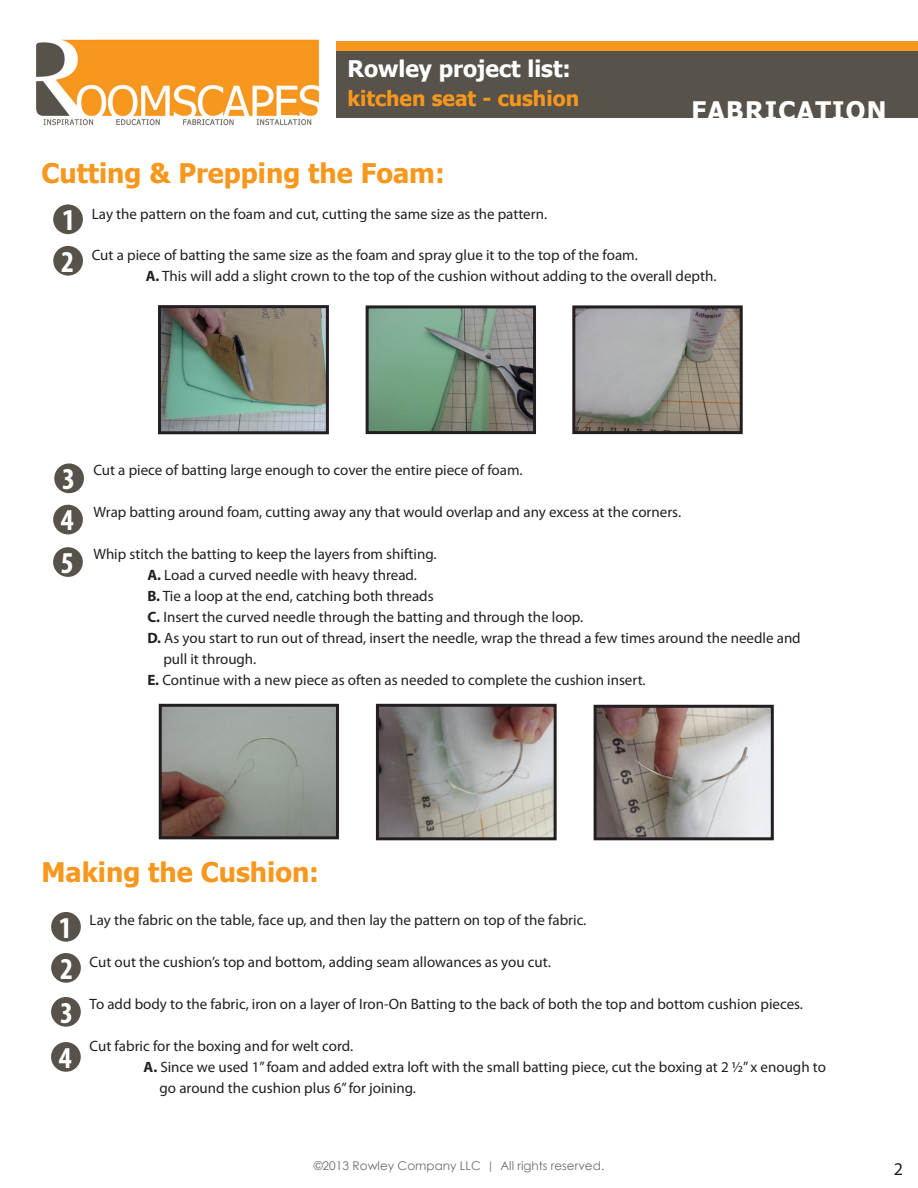
<style>
.page{position:relative;width:918px;height:1188px;background:#fff}
.page>*{position:absolute;margin:0;border:0;box-sizing:border-box;transform-origin:0 0}
.t1{font:700 condensed 30.45px "Myriad Pro";color:#fff}
.t2{font:700 27px "Tahoma";color:#f7971d}
.t3{font:700 25.5px "Tahoma";letter-spacing:.05em;color:#fff}
.t4{font:700 22.8px "Tahoma";color:#fff}
.t5{font:700 21px "Tahoma";color:#f7971d}
.t6{font:18px "Myriad Pro";color:#231f20}
.t7{font:15px/21px "Myriad Pro";color:#231f20}
.t8{font:12px "Century Gothic";color:#6c6d70}
.s1{font-weight:700}
.s2{font-family:"Tw Cen"}
</style>
<div class="page">
<div style="left:337px;top:41px;width:581px;height:77px;background:#57524a"></div>
<img style="left:36px;top:39px;width:284px;height:87px">
<div style="left:337px;top:41px;width:581px;height:10px;background:#f7971d"></div>
<div style="left:53px;top:204px;width:30px;height:30px;background:#57524a;border-radius:50%"></div>
<div style="left:53px;top:246px;width:30px;height:30px;background:#57524a;border-radius:50%"></div>
<img style="left:162px;top:309px;width:163px;height:121px">
<div style="left:158px;top:305px;width:171px;height:129px;border:3px solid #231f20"></div>
<img style="left:370px;top:309px;width:162px;height:121px">
<div style="left:366px;top:305px;width:170px;height:129px;border:3px solid #231f20"></div>
<img style="left:576px;top:309px;width:163px;height:121px">
<div style="left:572px;top:305px;width:171px;height:129px;border:3px solid #231f20"></div>
<div style="left:54px;top:463px;width:30px;height:30px;background:#57524a;border-radius:50%"></div>
<div style="left:53px;top:505px;width:30px;height:29px;background:#57524a;border-radius:50%"></div>
<div style="left:53px;top:547px;width:30px;height:30px;background:#57524a;border-radius:50%"></div>
<img style="left:163px;top:708px;width:172px;height:127px">
<div style="left:159px;top:704px;width:180px;height:135px;border:3px solid #231f20"></div>
<img style="left:380px;top:708px;width:173px;height:128px">
<div style="left:376px;top:704px;width:181px;height:136px;border:3px solid #231f20"></div>
<img style="left:598px;top:709px;width:172px;height:127px">
<div style="left:594px;top:705px;width:180px;height:135px;border:3px solid #231f20"></div>
<div style="left:51px;top:912px;width:30px;height:30px;background:#57524a;border-radius:50%"></div>
<div style="left:51px;top:953px;width:30px;height:30px;background:#57524a;border-radius:50%"></div>
<div style="left:51px;top:997px;width:30px;height:30px;background:#57524a;border-radius:50%"></div>
<div style="left:51px;top:1042px;width:30px;height:30px;background:#57524a;border-radius:50%"></div>
<p class="t4" style="left:347px;top:53px;width:225px">Rowley project list:</p>
<p class="t5" style="left:347px;top:83px;width:233px">kitchen seat - cushion</p>
<p class="t2" style="left:41px;top:154px;width:405px">Cutting &amp; Prepping the Foam:</p>
<p class="t3" style="left:691px;top:92px;width:197px">FABRICATION</p>
<p class="t1" style="left:62px;top:201px;width:14px">1</p>
<p class="t1" style="left:61px;top:243px;width:14px">2</p>
<p class="t7" style="left:92px;top:203px;width:457px">Lay the pattern on the foam and cut, cutting the same size as the pattern.</p>
<p class="t7" style="left:92px;top:244px;width:548px">Cut a piece of batting the same size as the foam and spray glue it to the top of the foam.</p>
<p class="t7" style="left:146px;top:265px;width:572px"><span class="s1">A.</span> This will add a slight crown to the top of the cushion without adding to the overall depth.</p>
<p class="t1" style="left:62px;top:460px;width:14px">3</p>
<p class="t1" style="left:61px;top:501px;width:14px">4</p>
<p class="t1" style="left:61px;top:544px;width:14px">5</p>
<p class="t7" style="left:93px;top:459px;width:431px">Cut a piece of batting large enough to cover the entire piece of foam.</p>
<p class="t7" style="left:93px;top:501px;width:589px">Wrap batting around foam, cutting away any that would overlap and any excess at the corners.</p>
<p class="t7" style="left:93px;top:543px;width:345px">Whip stitch the batting to keep the layers from shifting.</p>
<p class="t7" style="left:147px;top:564px;width:271px"><span class="s1">A.</span> Load a curved needle with heavy thread.</p>
<p class="t7" style="left:147px;top:585px;width:288px"><span class="s1">B.</span> Tie a loop at the end, catching both threads</p>
<p class="t7" style="left:147px;top:606px;width:437px"><span class="s1">C.</span> Insert the curved needle through the batting and through the loop.</p>
<p class="t7" style="left:163px;top:627px;width:639px;text-indent:-16px"><span class="s1">D.</span> As you start to run out of thread, insert the needle, wrap the thread a few times around the needle and pull it through.</p>
<p class="t7" style="left:147px;top:669px;width:500px"><span class="s1">E.</span> Continue with a new piece as often as needed to complete the cushion insert.</p>
<p class="t2" style="left:41px;top:853px;width:279px">Making the Cushion:</p>
<p class="t7" style="left:90px;top:910px;width:498px">Lay the fabric on the table, face up, and then lay the pattern on top of the fabric.</p>
<p class="t7" style="left:90px;top:952px;width:463px">Cut out the cushion’s top and bottom, adding seam allowances as you cut.</p>
<p class="t7" style="left:90px;top:994px;width:715px">To add body to the fabric, iron on a layer of Iron-On Batting to the back of both the top and bottom cushion pieces.</p>
<p class="t7" style="left:90px;top:1036px;width:265px">Cut fabric for the boxing and for welt cord.</p>
<p class="t7" style="left:160px;top:1057px;width:668px;text-indent:-16px"><span class="s1">A.</span> Since we used 1” foam and added extra loft with the small batting piece, cut the boxing at 2 ½” x enough to go around the cushion plus 6” for joining.</p>
<p class="t1" style="left:59px;top:909px;width:14px">1</p>
<p class="t1" style="left:60px;top:950px;width:14px">2</p>
<p class="t1" style="left:60px;top:994px;width:14px">3</p>
<p class="t1" style="left:59px;top:1039px;width:14px">4</p>
<p class="t8" style="left:314px;top:1157px;width:292px">©2013 Rowley Company LLC <span class="s2">|</span> All rights reserved.</p>
<p class="t6" style="left:894px;top:1158px;width:11px">2</p>
</div>
